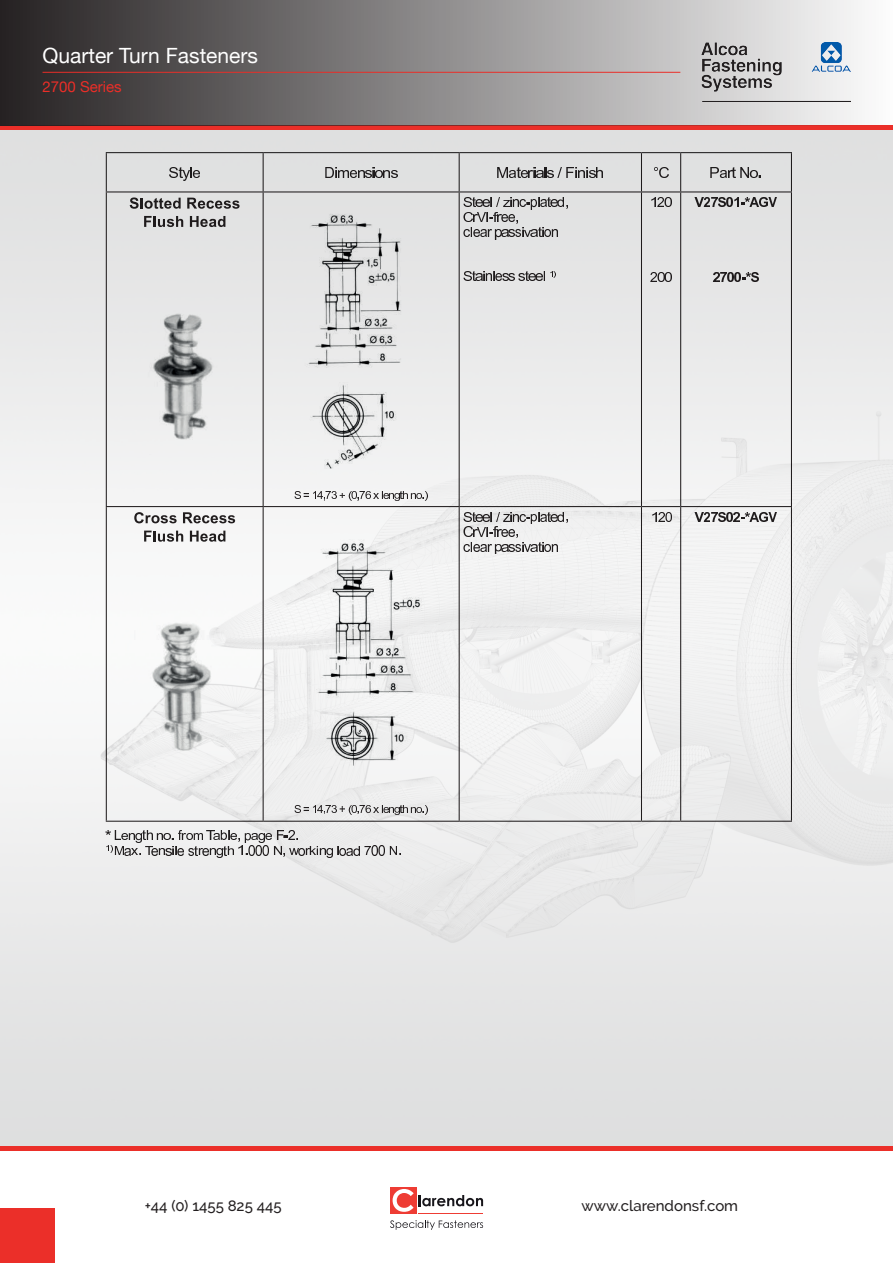
<style>
.page{position:relative;width:893px;height:1263px;background:#fff}
.page>*{position:absolute;margin:0;border:0;box-sizing:border-box;transform-origin:0 0}
.t1{font:21px "Helvetica Neue";color:#fff}
.t2{font:500 15px "Raleway";color:#231f20}
.t3{font:15px "Helvetica Neue";color:#eb2f29}
</style>
<div class="page">
<img style="left:0;top:130px;width:893px;height:1016px">
<div style="left:0;top:125px;width:893px;height:5px;background:#eb2f29"></div>
<hr style="left:0;top:1146px;width:893px;height:4px;background:#eb2f29">
<div style="left:0;top:1208px;width:54px;height:55px;background:#eb2f29"></div>
<div style="left:0;top:0;width:893px;height:125px;background:linear-gradient(to right,#252122,#fdfdfd)"></div>
<hr style="left:43px;top:72px;width:637px;height:1px;background:#eb2f29">
<img style="left:701px;top:42px;width:149px;height:60px">
<svg style="left:390px;top:1220px;width:93px;height:10px"></svg>
<div style="left:390px;top:1187px;width:26px;height:26px;background:#ee3c34"></div>
<svg style="left:393px;top:1189px;width:90px;height:23px"></svg>
<hr style="left:419px;top:1213px;width:64px;height:1px;background:#ee3c34">
<hr style="left:106px;top:152px;width:157px;height:1px;background:#231f20">
<hr style="left:106px;top:153px;width:1px;height:38px;background:#231f20">
<hr style="left:263px;top:152px;width:196px;height:1px;background:#231f20">
<hr style="left:263px;top:153px;width:1px;height:38px;background:#231f20">
<hr style="left:459px;top:152px;width:182px;height:1px;background:#231f20">
<hr style="left:459px;top:153px;width:1px;height:38px;background:#231f20">
<hr style="left:641px;top:152px;width:40px;height:1px;background:#231f20">
<hr style="left:641px;top:153px;width:1px;height:38px;background:#231f20">
<hr style="left:681px;top:152px;width:111px;height:1px;background:#231f20">
<hr style="left:680px;top:153px;width:1px;height:38px;background:#231f20">
<hr style="left:791px;top:153px;width:1px;height:38px;background:#231f20">
<hr style="left:106px;top:191px;width:157px;height:1px;background:#231f20">
<hr style="left:106px;top:192px;width:1px;height:314px;background:#231f20">
<hr style="left:263px;top:191px;width:196px;height:1px;background:#231f20">
<hr style="left:263px;top:192px;width:1px;height:314px;background:#231f20">
<hr style="left:459px;top:191px;width:182px;height:1px;background:#231f20">
<hr style="left:459px;top:192px;width:1px;height:314px;background:#231f20">
<hr style="left:641px;top:191px;width:40px;height:1px;background:#231f20">
<hr style="left:641px;top:192px;width:1px;height:314px;background:#231f20">
<hr style="left:681px;top:191px;width:111px;height:1px;background:#231f20">
<hr style="left:680px;top:192px;width:1px;height:314px;background:#231f20">
<hr style="left:791px;top:192px;width:1px;height:314px;background:#231f20">
<hr style="left:106px;top:506px;width:157px;height:1px;background:#231f20">
<hr style="left:106px;top:507px;width:1px;height:314px;background:#231f20">
<hr style="left:263px;top:506px;width:196px;height:1px;background:#231f20">
<hr style="left:263px;top:507px;width:1px;height:314px;background:#231f20">
<hr style="left:459px;top:506px;width:182px;height:1px;background:#231f20">
<hr style="left:459px;top:507px;width:1px;height:314px;background:#231f20">
<hr style="left:641px;top:506px;width:40px;height:1px;background:#231f20">
<hr style="left:641px;top:507px;width:1px;height:314px;background:#231f20">
<hr style="left:681px;top:506px;width:111px;height:1px;background:#231f20">
<hr style="left:680px;top:507px;width:1px;height:314px;background:#231f20">
<hr style="left:791px;top:507px;width:1px;height:314px;background:#231f20">
<hr style="left:106px;top:821px;width:157px;height:1px;background:#231f20">
<hr style="left:263px;top:821px;width:196px;height:1px;background:#231f20">
<hr style="left:459px;top:821px;width:182px;height:1px;background:#231f20">
<hr style="left:641px;top:821px;width:40px;height:1px;background:#231f20">
<hr style="left:681px;top:821px;width:111px;height:1px;background:#231f20">
<svg style="left:169px;top:167px;width:31px;height:13px"></svg>
<svg style="left:325px;top:167px;width:72px;height:10px"></svg>
<svg style="left:498px;top:167px;width:105px;height:10px"></svg>
<svg style="left:654px;top:167px;width:14px;height:10px"></svg>
<svg style="left:711px;top:167px;width:50px;height:10px"></svg>
<svg style="left:130px;top:197px;width:51px;height:12px"></svg>
<svg style="left:187px;top:198px;width:53px;height:11px"></svg>
<svg style="left:144px;top:216px;width:39px;height:11px"></svg>
<svg style="left:190px;top:216px;width:35px;height:11px"></svg>
<svg style="left:464px;top:197px;width:103px;height:42px;background:#b7b7b8"></svg>
<svg style="left:464px;top:271px;width:92px;height:10px"></svg>
<svg style="left:652px;top:198px;width:19px;height:9px"></svg>
<svg style="left:651px;top:273px;width:20px;height:9px"></svg>
<svg style="left:695px;top:197px;width:82px;height:10px"></svg>
<svg style="left:713px;top:272px;width:45px;height:10px"></svg>
<svg style="left:134px;top:512px;width:43px;height:11px"></svg>
<svg style="left:183px;top:512px;width:52px;height:11px"></svg>
<svg style="left:144px;top:531px;width:39px;height:11px"></svg>
<svg style="left:190px;top:531px;width:35px;height:11px"></svg>
<svg style="left:464px;top:512px;width:103px;height:42px"></svg>
<svg style="left:652px;top:512px;width:20px;height:9px"></svg>
<svg style="left:695px;top:512px;width:82px;height:9px"></svg>
<svg style="left:106px;top:830px;width:294px;height:27px"></svg>
<img style="left:300px;top:209px;width:115px;height:263px">
<img style="left:317px;top:539px;width:107px;height:229px">
<img style="left:130px;top:295px;width:108px;height:159px">
<img style="left:134px;top:611px;width:100px;height:155px">
<div style="left:267px;top:492px;width:188px;height:13px;background:#f4f4f4"></div>
<svg style="left:294px;top:492px;width:134px;height:9px"></svg>
<div style="left:267px;top:805px;width:188px;height:14px;background:#ededed"></div>
<svg style="left:292px;top:805px;width:136px;height:13px"></svg>
<h1 class="t1" style="left:43px;top:40px;width:217px">Quarter Turn Fasteners</h1>
<p class="t3" style="left:43px;top:76px;width:81px">2700 Series</p>
<p class="t2" style="left:145px;top:1196px;width:138px">+44 (0) 1455 825 445</p>
<p class="t2" style="left:581px;top:1196px;width:158px">www.clarendonsf.com</p>
</div>
